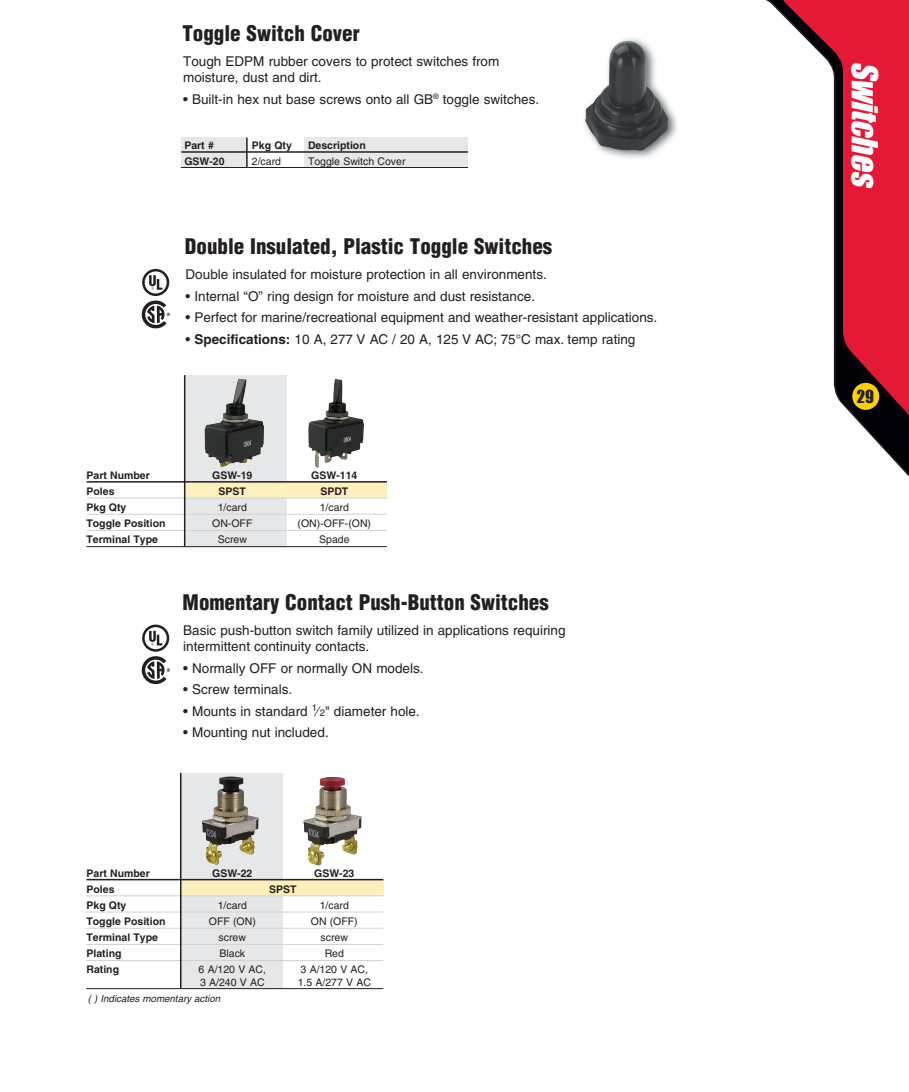
<style>
.page{position:relative;width:909px;height:1092px;background:#fff}
.page>*{position:absolute;margin:0;border:0;box-sizing:border-box;transform-origin:0 0}
.t1{font:italic 33px "Impact";color:#fff}
.t2{font:900 condensed 21px "Helvetica";color:#231f20}
.t3{font:16.5px "Impact";color:#231f20}
.t4{font:13.5px/16.2px "Helvetica";color:#231f20}
.t5{font:700 10.5px "Helvetica";color:#231f20}
.t6{font:10.5px "Helvetica";color:#231f20}
.t7{font:italic 9.75px "Helvetica";color:#231f20}
.s1{font-weight:700}
.s2{font-size:9.45px}
</style>
<div class="page">
<svg style="left:141px;top:0;width:768px;height:488px"></svg>
<div style="left:770px;top:0;width:139px;height:434px;background:#231f20;opacity:.4"></div>
<svg style="left:779px;top:0;width:130px;height:425px;fill:#e51836"></svg>
<div style="left:852px;top:383px;width:27px;height:27px;background:#fed105;border-radius:50%"></div>
<div style="left:183px;top:236px;width:447px;height:37px;background:#fff"></div>
<div style="left:185px;top:375px;width:101px;height:171px;background:#e6e7e9"></div>
<img style="left:204px;top:380px;width:34px;height:87px">
<img style="left:308px;top:380px;width:27px;height:88px">
<div style="left:185px;top:482px;width:202px;height:16px;background:#fef0bc"></div>
<hr style="left:86px;top:481px;width:301px;height:2px;background:#231f20">
<hr style="left:87px;top:498px;width:300px;height:1px;background:#d1d2d4">
<hr style="left:87px;top:514px;width:300px;height:1px;background:#d1d2d4">
<hr style="left:87px;top:530px;width:300px;height:1px;background:#d1d2d4">
<hr style="left:184px;top:375px;width:1px;height:171px;background:#231f20">
<hr style="left:86px;top:546px;width:301px;height:1px;background:#231f20">
<div style="left:181px;top:22px;width:447px;height:38px;background:#fff"></div>
<div style="left:305px;top:138px;width:163px;height:30px;background:#e6e7e9"></div>
<div style="left:181px;top:138px;width:66px;height:30px;background:#e6e7e9"></div>
<hr style="left:181px;top:151px;width:287px;height:2px;background:#231f20">
<hr style="left:181px;top:167px;width:287px;height:1px;background:#231f20">
<hr style="left:246px;top:138px;width:2px;height:30px;background:#231f20">
<img style="left:571px;top:32px;width:113px;height:132px">
<div style="left:181px;top:773px;width:101px;height:216px;background:#e6e7e9"></div>
<img style="left:202px;top:778px;width:57px;height:87px">
<img style="left:303px;top:777px;width:55px;height:89px">
<div style="left:181px;top:880px;width:202px;height:16px;background:#fef0bc"></div>
<hr style="left:86px;top:879px;width:297px;height:1px;background:#231f20">
<hr style="left:86px;top:895px;width:297px;height:1px;background:#d1d2d4">
<hr style="left:86px;top:912px;width:297px;height:1px;background:#d1d2d4">
<hr style="left:86px;top:928px;width:297px;height:1px;background:#d1d2d4">
<hr style="left:86px;top:944px;width:297px;height:1px;background:#d1d2d4">
<hr style="left:86px;top:960px;width:297px;height:1px;background:#d1d2d4">
<hr style="left:86px;top:988px;width:297px;height:1px;background:#231f20">
<hr style="left:180px;top:773px;width:2px;height:216px;background:#231f20">
<svg style="left:142px;top:269px;width:28px;height:59px"></svg>
<svg style="left:142px;top:625px;width:28px;height:59px"></svg>
<p class="t2" style="left:182px;top:20px;width:179px">Toggle Switch Cover</p>
<p class="t4" style="left:183px;top:53px;width:318px">Tough EDPM rubber covers to protect switches from moisture, dust and dirt.</p>
<p class="t4" style="left:183px;top:91px;width:358px">• Built-in hex nut base screws onto all GB<sup>®</sup> toggle switches.</p>
<p class="t5" style="left:184px;top:139px;width:31px">Part #</p>
<p class="t5" style="left:252px;top:139px;width:41px">Pkg Qty</p>
<p class="t5" style="left:308px;top:139px;width:59px">Description</p>
<p class="t5" style="left:184px;top:155px;width:42px">GSW-20</p>
<p class="t6" style="left:252px;top:155px;width:31px">2/card</p>
<p class="t6" style="left:308px;top:155px;width:99px">Toggle Switch Cover</p>
<p class="t2" style="left:185px;top:234px;width:369px">Double Insulated, Plastic Toggle Switches</p>
<p class="t4" style="left:186px;top:266px;width:363px">Double insulated for moisture protection in all environments.</p>
<p class="t4" style="left:186px;top:288px;width:351px">• Internal “O” ring design for moisture and dust resistance.</p>
<p class="t4" style="left:186px;top:309px;width:473px">• Perfect for marine/recreational equipment and weather-resistant applications.</p>
<p class="t4" style="left:186px;top:331px;width:451px">• <span class="s1">Specifications:</span> 10 A, 277 V AC / 20 A, 125 V AC; 75°C max. temp rating</p>
<p class="t5" style="left:86px;top:469px;width:65px">Part Number</p>
<p class="t5" style="left:212px;top:469px;width:42px">GSW-19</p>
<p class="t5" style="left:311px;top:469px;width:48px">GSW-114</p>
<p class="t5" style="left:86px;top:485px;width:30px">Poles</p>
<p class="t5" style="left:219px;top:485px;width:29px">SPST</p>
<p class="t5" style="left:320px;top:485px;width:30px">SPDT</p>
<p class="t5" style="left:86px;top:501px;width:41px">Pkg Qty</p>
<p class="t6" style="left:218px;top:501px;width:31px">1/card</p>
<p class="t6" style="left:320px;top:501px;width:31px">1/card</p>
<p class="t5" style="left:86px;top:517px;width:81px">Toggle Position</p>
<p class="t6" style="left:212px;top:517px;width:42px">ON-OFF</p>
<p class="t6" style="left:298px;top:517px;width:75px">(ON)-OFF-(ON)</p>
<p class="t5" style="left:86px;top:533px;width:73px">Terminal Type</p>
<p class="t6" style="left:218px;top:533px;width:31px">Screw</p>
<p class="t6" style="left:319px;top:533px;width:32px">Spade</p>
<p class="t2" style="left:183px;top:589px;width:368px">Momentary Contact Push-Button Switches</p>
<p class="t4" style="left:183px;top:622px;width:384px">Basic push-button switch family utilized in applications requiring intermittent continuity contacts.</p>
<p class="t4" style="left:183px;top:660px;width:242px">• Normally OFF or normally ON models.</p>
<p class="t4" style="left:183px;top:681px;width:110px">• Screw terminals.</p>
<p class="t4" style="left:183px;top:703px;width:238px">• Mounts in standard <sup>1</sup>⁄ <span class="s2">2</span>" diameter hole.</p>
<p class="t4" style="left:183px;top:725px;width:147px">• Mounting nut included.</p>
<p class="t5" style="left:86px;top:867px;width:65px">Part Number</p>
<p class="t5" style="left:212px;top:867px;width:42px">GSW-22</p>
<p class="t5" style="left:314px;top:867px;width:42px">GSW-23</p>
<p class="t5" style="left:86px;top:883px;width:30px">Poles</p>
<p class="t5" style="left:269px;top:883px;width:29px">SPST</p>
<p class="t5" style="left:86px;top:899px;width:41px">Pkg Qty</p>
<p class="t6" style="left:218px;top:899px;width:31px">1/card</p>
<p class="t6" style="left:320px;top:899px;width:31px">1/card</p>
<p class="t5" style="left:86px;top:915px;width:81px">Toggle Position</p>
<p class="t6" style="left:209px;top:915px;width:48px">OFF (ON)</p>
<p class="t6" style="left:311px;top:915px;width:48px">ON (OFF)</p>
<p class="t5" style="left:86px;top:931px;width:73px">Terminal Type</p>
<p class="t6" style="left:219px;top:931px;width:29px">screw</p>
<p class="t6" style="left:321px;top:931px;width:29px">screw</p>
<p class="t5" style="left:86px;top:947px;width:37px">Plating</p>
<p class="t6" style="left:220px;top:947px;width:27px">Black</p>
<p class="t6" style="left:325px;top:947px;width:21px">Red</p>
<p class="t5" style="left:86px;top:963px;width:34px">Rating</p>
<p class="t6" style="left:199px;top:963px;width:69px">6 A/120 V AC,</p>
<p class="t6" style="left:301px;top:963px;width:69px">3 A/120 V AC,</p>
<p class="t6" style="left:200px;top:976px;width:66px">3 A/240 V AC</p>
<p class="t6" style="left:298px;top:976px;width:75px">1.5 A/277 V AC</p>
<p class="t7" style="left:88px;top:993px;width:134px">( ) Indicates momentary action</p>
<p class="t1" style="left:891px;top:61px;width:136px;rotate:90deg">Switches</p>
<p class="t3" style="left:857px;top:384px;width:19px">29</p>
</div>
